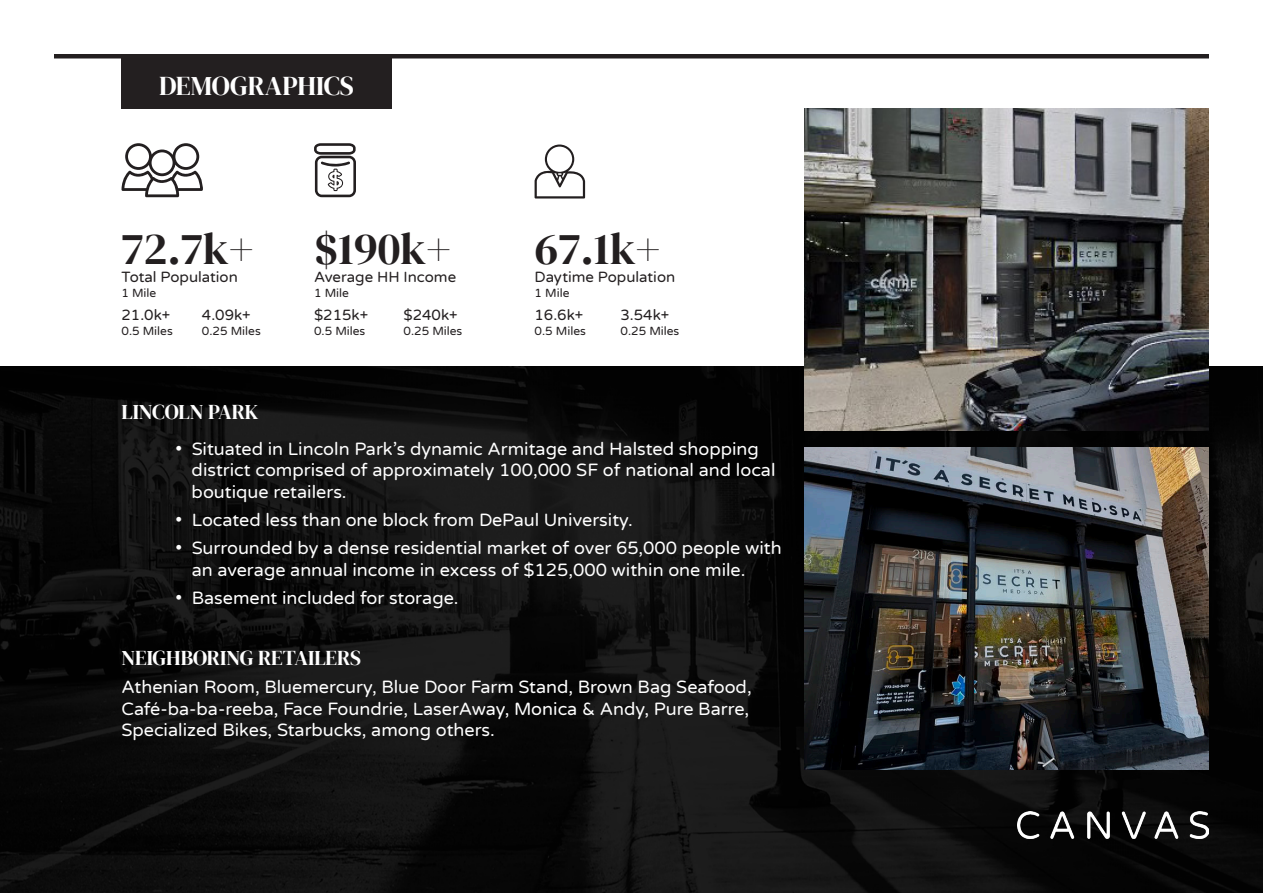
<style>
.page{position:relative;width:1263px;height:893px;background:#fff}
.page>*{position:absolute;margin:0;border:0;box-sizing:border-box;transform-origin:0 0}
.t1{font:45px "DM Serif Display";color:#231f20}
.t2{font:27px "DM Serif Display";letter-spacing:-.005em;color:#fff}
.t3{font:21px "DM Serif Display";letter-spacing:-.005em;color:#fff}
.t4{font:18px/21.6px "Varela Round";color:#fff}
.t5{font:15px "Varela Round";color:#231f20}
.t6{font:12px "Varela Round";color:#231f20}
</style>
<div class="page">
<img style="left:0;top:366px;width:1263px;height:527px">
<img style="left:1018px;top:812px;width:191px;height:27px">
<div style="left:54px;top:54px;width:1155px;height:5px;background:#231f20"></div>
<div style="left:122px;top:54px;width:270px;height:54px;background:#231f20"></div>
<img style="left:805px;top:108px;width:404px;height:322px">
<img style="left:805px;top:447px;width:404px;height:322px">
<svg style="left:121px;top:143px;width:82px;height:54px"></svg>
<svg style="left:314px;top:143px;width:42px;height:54px"></svg>
<svg style="left:535px;top:145px;width:50px;height:54px"></svg>
<h2 class="t2" style="left:159px;top:70px;width:197px">DEMOGRAPHICS</h2>
<h1 class="t1" style="left:122px;top:223px;width:133px">72.7k+</h1>
<p class="t5" style="left:122px;top:267px;width:118px">Total Population</p>
<p class="t6" style="left:122px;top:285px;width:36px">1 Mile</p>
<h1 class="t1" style="left:314px;top:223px;width:138px">$190k+</h1>
<p class="t5" style="left:314px;top:267px;width:144px">Average HH Income</p>
<p class="t6" style="left:314px;top:285px;width:36px">1 Mile</p>
<h1 class="t1" style="left:535px;top:223px;width:127px">67.1k+</h1>
<p class="t5" style="left:535px;top:267px;width:142px">Daytime Population</p>
<p class="t6" style="left:535px;top:285px;width:36px">1 Mile</p>
<p class="t5" style="left:122px;top:305px;width:50px">21.0k+</p>
<p class="t6" style="left:122px;top:322px;width:53px">0.5 Miles</p>
<p class="t5" style="left:202px;top:305px;width:50px">4.09k+</p>
<p class="t6" style="left:202px;top:322px;width:60px">0.25 Miles</p>
<p class="t5" style="left:314px;top:305px;width:56px">$215k+</p>
<p class="t6" style="left:314px;top:322px;width:53px">0.5 Miles</p>
<p class="t5" style="left:403px;top:305px;width:56px">$240k+</p>
<p class="t6" style="left:403px;top:322px;width:60px">0.25 Miles</p>
<p class="t5" style="left:535px;top:305px;width:50px">16.6k+</p>
<p class="t6" style="left:535px;top:322px;width:53px">0.5 Miles</p>
<p class="t5" style="left:620px;top:305px;width:50px">3.54k+</p>
<p class="t6" style="left:620px;top:322px;width:60px">0.25 Miles</p>
<p class="t3" style="left:122px;top:400px;width:139px">LINCOLN PARK</p>
<p class="t4" style="left:192px;top:437px;width:585px;text-indent:-16px">• Situated in Lincoln Park’s dynamic Armitage and Halsted shopping district comprised of approximately 100,000 SF of national and local boutique retailers.</p>
<p class="t4" style="left:176px;top:509px;width:459px">• Located less than one block from DePaul University.</p>
<p class="t4" style="left:192px;top:537px;width:591px;text-indent:-16px">• Surrounded by a dense residential market of over 65,000 people with an average annual income in excess of $125,000 within one mile.</p>
<p class="t4" style="left:176px;top:587px;width:285px">• Basement included for storage.</p>
<p class="t3" style="left:122px;top:645px;width:241px">NEIGHBORING RETAILERS</p>
<p class="t4" style="left:122px;top:676px;width:632px">Athenian Room, Bluemercury, Blue Door Farm Stand, Brown Bag Seafood,<br>Café-ba-ba-reeba, Face Foundrie, LaserAway, Monica &amp; Andy, Pure Barre,<br>Specialized Bikes, Starbucks, among others.</p>
</div>
